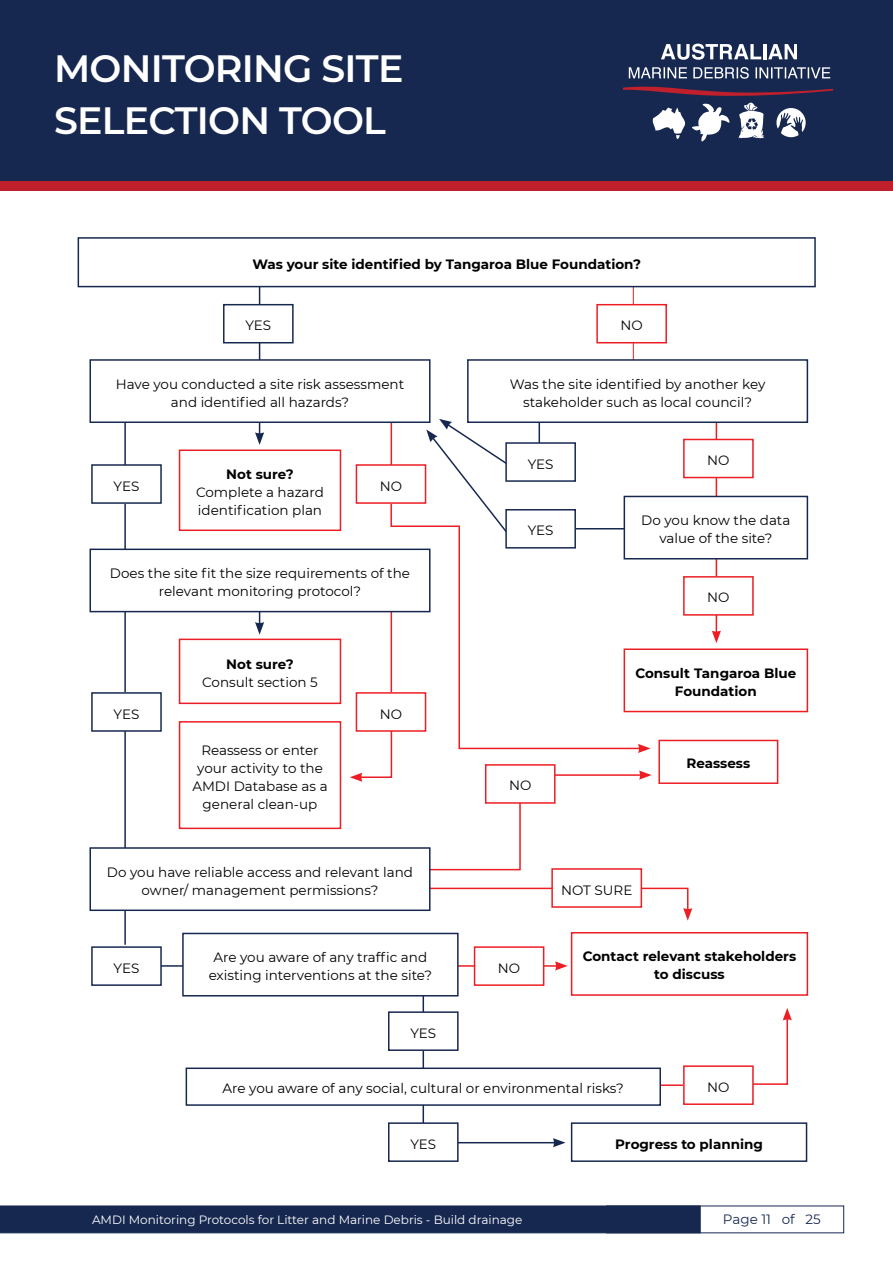
<style>
.page{position:relative;width:893px;height:1263px;background:#fff}
.page>*{position:absolute;margin:0;border:0;box-sizing:border-box;transform-origin:0 0}
.t1{font:600 37.95px/51.8px "Montserrat";letter-spacing:-.02em;color:#fff}
.t2{font:13.5px/18px "Montserrat";color:#000;text-align:center}
.t3{font:700 13.5px/18px "Montserrat";color:#000;text-align:center}
.t4{font:13.5px "Montserrat";color:#172850}
.t5{font:12px "Montserrat";color:#fff}
</style>
<div class="page">
<div style="left:0;top:1205px;width:701px;height:28px;background:#172850"></div>
<div style="left:606px;top:1205px;width:238px;height:28px;border:1px solid #172850"></div>
<hr style="left:547px;top:774px;width:94px;height:2px;background:#ed1d24">
<svg style="left:639px;top:770px;width:13px;height:10px"></svg>
<hr style="left:400px;top:965px;width:157px;height:2px;background:#ed1d23">
<svg style="left:555px;top:961px;width:13px;height:9px"></svg>
<hr style="left:115px;top:965px;width:168px;height:2px;background:#172850">
<hr style="left:424px;top:1142px;width:131px;height:1px;background:#172850">
<svg style="left:553px;top:1138px;width:13px;height:9px"></svg>
<hr style="left:640px;top:1084px;width:77px;height:2px;background:#ed1d23">
<svg style="left:350px;top:707px;width:43px;height:75px"></svg>
<svg style="left:754px;top:1008px;width:38px;height:77px"></svg>
<svg style="left:430px;top:804px;width:91px;height:67px"></svg>
<svg style="left:420px;top:887px;width:272px;height:34px"></svg>
<hr style="left:259px;top:283px;width:1px;height:151px;background:#172850">
<svg style="left:255px;top:432px;width:9px;height:13px"></svg>
<hr style="left:259px;top:571px;width:1px;height:53px;background:#172850">
<svg style="left:255px;top:622px;width:9px;height:13px"></svg>
<hr style="left:391px;top:397px;width:1px;height:73px;background:#ed1d23">
<hr style="left:538px;top:397px;width:2px;height:64px;background:#172850">
<hr style="left:716px;top:397px;width:1px;height:236px;background:#ed1d23">
<svg style="left:712px;top:631px;width:9px;height:12px"></svg>
<hr style="left:423px;top:975px;width:1px;height:183px;background:#172850">
<hr style="left:124px;top:397px;width:2px;height:548px;background:#172850">
<hr style="left:633px;top:278px;width:1px;height:138px;background:#ed1d23">
<div style="left:0;top:11px;width:893px;height:180px;background:#c0202c"></div>
<div style="left:0;top:0;width:893px;height:180px;background:#172850"></div>
<div style="left:0;top:0;width:893px;height:181px;border:1px solid #172850"></div>
<svg style="left:623px;top:44px;width:210px;height:97px"></svg>
<div style="left:78px;top:238px;width:737px;height:49px;background:#fff"></div>
<div style="left:78px;top:237px;width:738px;height:50px;border:2px solid #172850"></div>
<div style="left:90px;top:360px;width:340px;height:62px;background:#fff"></div>
<div style="left:89px;top:359px;width:341px;height:64px;border:2px solid #172850"></div>
<div style="left:90px;top:549px;width:340px;height:63px;background:#fff"></div>
<div style="left:89px;top:549px;width:341px;height:63px;border:2px solid #172850"></div>
<div style="left:90px;top:848px;width:340px;height:62px;background:#fff"></div>
<div style="left:89px;top:847px;width:341px;height:64px;border:2px solid #172850"></div>
<div style="left:186px;top:1068px;width:474px;height:37px;background:#fff"></div>
<div style="left:186px;top:1067px;width:475px;height:39px;border:2px solid #172850"></div>
<div style="left:183px;top:933px;width:275px;height:63px;background:#fff"></div>
<div style="left:182px;top:933px;width:277px;height:63px;border:2px solid #172850"></div>
<div style="left:179px;top:449px;width:162px;height:82px;border:2px solid #ed1d24"></div>
<div style="left:179px;top:639px;width:162px;height:65px;border:2px solid #ed1d24"></div>
<div style="left:179px;top:721px;width:162px;height:108px;border:2px solid #ed1d24"></div>
<div style="left:468px;top:360px;width:339px;height:62px;background:#fff"></div>
<div style="left:467px;top:359px;width:341px;height:64px;border:2px solid #172850"></div>
<div style="left:624px;top:496px;width:183px;height:63px;background:#fff"></div>
<div style="left:624px;top:496px;width:184px;height:63px;border:2px solid #172850"></div>
<div style="left:624px;top:648px;width:184px;height:64px;border:2px solid #ed1d24"></div>
<div style="left:571px;top:932px;width:237px;height:64px;border:2px solid #ed1d24"></div>
<div style="left:224px;top:305px;width:69px;height:38px;background:#fff"></div>
<div style="left:223px;top:304px;width:71px;height:39px;border:2px solid #172850"></div>
<div style="left:92px;top:465px;width:69px;height:38px;background:#fff"></div>
<div style="left:91px;top:464px;width:71px;height:40px;border:2px solid #172850"></div>
<div style="left:92px;top:693px;width:69px;height:38px;background:#fff"></div>
<div style="left:91px;top:692px;width:71px;height:40px;border:2px solid #172850"></div>
<div style="left:92px;top:947px;width:69px;height:38px;background:#fff"></div>
<div style="left:91px;top:946px;width:71px;height:40px;border:2px solid #172850"></div>
<div style="left:389px;top:1012px;width:69px;height:38px;background:#fff"></div>
<div style="left:388px;top:1011px;width:71px;height:40px;border:2px solid #172850"></div>
<div style="left:389px;top:1123px;width:69px;height:38px;background:#fff"></div>
<div style="left:388px;top:1122px;width:71px;height:40px;border:2px solid #172850"></div>
<div style="left:571px;top:1122px;width:236px;height:40px;border:2px solid #172850"></div>
<div style="left:475px;top:947px;width:69px;height:38px;background:#fff"></div>
<div style="left:474px;top:946px;width:70px;height:40px;border:2px solid #ed1d23"></div>
<div style="left:552px;top:869px;width:89px;height:38px;background:#fff"></div>
<div style="left:551px;top:868px;width:91px;height:40px;border:2px solid #ed1d23"></div>
<div style="left:356px;top:693px;width:69px;height:38px;background:#fff"></div>
<div style="left:356px;top:692px;width:70px;height:40px;border:2px solid #ed1d23"></div>
<div style="left:684px;top:439px;width:69px;height:38px;background:#fff"></div>
<div style="left:683px;top:439px;width:71px;height:39px;border:2px solid #ed1d23"></div>
<div style="left:684px;top:577px;width:69px;height:38px;background:#fff"></div>
<div style="left:683px;top:576px;width:71px;height:40px;border:2px solid #ed1d23"></div>
<div style="left:684px;top:1066px;width:69px;height:38px;background:#fff"></div>
<div style="left:683px;top:1065px;width:71px;height:40px;border:2px solid #ed1d23"></div>
<div style="left:597px;top:305px;width:69px;height:38px;background:#fff"></div>
<div style="left:596px;top:304px;width:71px;height:39px;border:2px solid #ed1d23"></div>
<svg style="left:426px;top:419px;width:91px;height:83px"></svg>
<div style="left:486px;top:765px;width:69px;height:38px;background:#fff"></div>
<div style="left:485px;top:764px;width:71px;height:40px;border:2px solid #ed1d23"></div>
<div style="left:658px;top:740px;width:120px;height:44px;border:2px solid #ed1d24"></div>
<div style="left:506px;top:443px;width:69px;height:38px;background:#fff"></div>
<div style="left:505px;top:442px;width:71px;height:40px;border:2px solid #172850"></div>
<div style="left:356px;top:465px;width:69px;height:38px;background:#fff"></div>
<div style="left:356px;top:464px;width:70px;height:40px;border:2px solid #ed1d23"></div>
<svg style="left:390px;top:502px;width:252px;height:248px"></svg>
<svg style="left:638px;top:744px;width:13px;height:9px"></svg>
<h1 class="t1" style="left:54px;top:41px;width:351px">MONITORING SITE<br>SELECTION TOOL</h1>
<p class="t3" style="left:252px;top:254px;width:390px">Was your site identified by Tangaroa Blue Foundation?</p>
<p class="t2" style="left:245px;top:316px;width:27px">YES</p>
<p class="t2" style="left:116px;top:374px;width:290px">Have you conducted a site risk assessment and identified all hazards?</p>
<p class="t2" style="left:114px;top:476px;width:27px">YES</p>
<p class="t3" style="left:226px;top:464px;width:69px">Not sure?</p>
<p class="t2" style="left:196px;top:482px;width:129px;text-align:left">Complete a hazard identification plan</p>
<p class="t2" style="left:380px;top:476px;width:24px">NO</p>
<p class="t2" style="left:110px;top:564px;width:302px">Does the site fit the size requirements of the relevant monitoring protocol?</p>
<p class="t2" style="left:114px;top:704px;width:27px">YES</p>
<p class="t3" style="left:226px;top:654px;width:69px">Not sure?</p>
<p class="t2" style="left:202px;top:673px;width:117px">Consult section 5</p>
<p class="t2" style="left:192px;top:740px;width:137px">Reassess or enter your activity to the<br>AMDI Database as a general clean-up</p>
<p class="t2" style="left:380px;top:704px;width:24px">NO</p>
<p class="t2" style="left:107px;top:862px;width:308px">Do you have reliable access and relevant land owner/ management permissions?</p>
<p class="t2" style="left:114px;top:958px;width:27px">YES</p>
<p class="t2" style="left:209px;top:948px;width:225px">Are you aware of any traffic and existing interventions at the site?</p>
<p class="t2" style="left:410px;top:1023px;width:27px">YES</p>
<p class="t2" style="left:620px;top:316px;width:24px">NO</p>
<p class="t2" style="left:510px;top:374px;width:257px">Was the site identified by another key stakeholder such as local council?</p>
<p class="t2" style="left:528px;top:454px;width:27px">YES</p>
<p class="t2" style="left:528px;top:521px;width:27px">YES</p>
<p class="t2" style="left:509px;top:776px;width:24px">NO</p>
<p class="t2" style="left:707px;top:451px;width:24px">NO</p>
<p class="t2" style="left:641px;top:511px;width:151px">Do you know the data value of the site?</p>
<p class="t2" style="left:707px;top:588px;width:24px">NO</p>
<p class="t3" style="left:635px;top:663px;width:162px">Consult Tangaroa Blue<br>Foundation</p>
<p class="t3" style="left:686px;top:754px;width:65px">Reassess</p>
<p class="t2" style="left:498px;top:958px;width:24px">NO</p>
<p class="t2" style="left:561px;top:880px;width:73px">NOT SURE</p>
<p class="t3" style="left:583px;top:947px;width:215px">Contact relevant stakeholders to discuss</p>
<p class="t2" style="left:223px;top:1079px;width:403px">Are you aware of any social, cultural or environmental risks?</p>
<p class="t2" style="left:707px;top:1077px;width:24px">NO</p>
<p class="t2" style="left:410px;top:1134px;width:27px">YES</p>
<p class="t3" style="left:615px;top:1134px;width:149px">Progress to planning</p>
<p class="t5" style="left:92px;top:1211px;width:432px">AMDI Monitoring Protocols for Litter and Marine Debris - Build drainage</p>
<p class="t4" style="left:723px;top:1210px;width:99px">Page 11 of 25</p>
</div>
